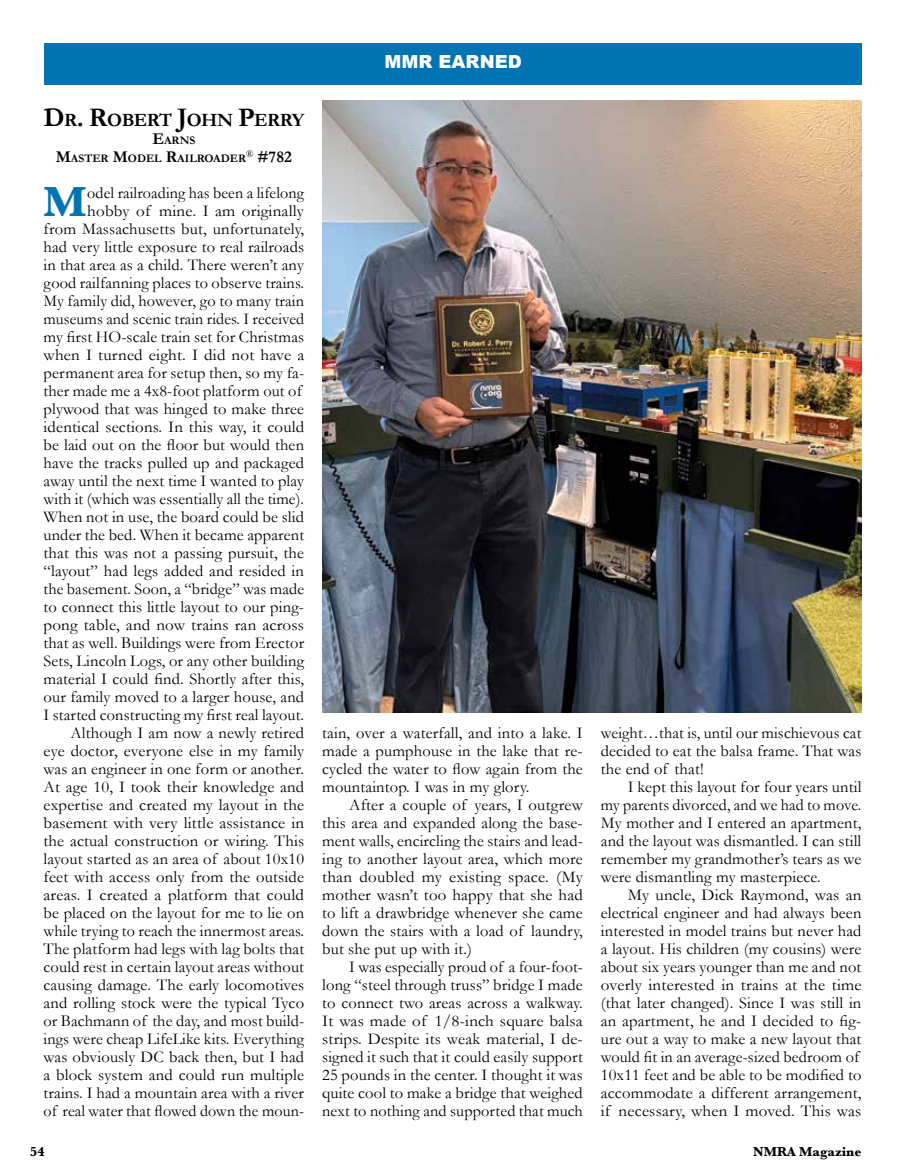
<style>
.page{position:relative;width:905px;height:1175px;background:#fff}
.page>*{position:absolute;margin:0;border:0;box-sizing:border-box;transform-origin:0 0}
.t1{font:700 43.65px "Baskerville";color:#0074b3}
.t2{font:700 18.9px "Garamond";letter-spacing:-.03em;color:#000}
.t3{font:900 18px "Arial";color:#fff}
.t4{font:16.5px/18px "Garamond";letter-spacing:.01em;color:#000;text-align:justify}
.t5{font:700 16.5px "Garamond";color:#000}
.t6{font:700 13.5px "Baskerville";color:#000}
.t7{font:700 11.55px/18px "Garamond";color:#000}
.s1{font-size:27px}
.s2{font-size:16.5px}
</style>
<div class="page">
<div style="left:44px;top:44px;width:817px;height:41px;background:#0074b3"></div>
<img style="left:322px;top:101px;width:539px;height:611px">
<p class="t2" style="left:44px;top:109px;width:262px"><span class="s1">D</span>R<span class="s1">. R</span>OBERT <span class="s1">J</span>OHN <span class="s1">P</span>ERRY</p>
<p class="t7" style="left:56px;top:131px;width:191px;text-indent:96px"><span class="s2">E</span>ARNS<br><span class="s2">M</span>ASTER <span class="s2">M</span>ODEL <span class="s2">R</span>AILROADER</p>
<p class="t5" style="left:246px;top:147px;width:47px"><sup>®</sup> #782</p>
<h1 class="t1" style="left:44px;top:171px;width:45px">M</h1>
<p class="t4" style="left:44px;top:184px;width:262px;text-align:right">odel railroading has been a lifelong hobby of mine. I am originally<br>from Massachusetts but, unfortunately, had very little exposure to real railroads in that area as a child. There weren’t any good railfanning places to observe trains.<br>My family did, however, go to many train museums and scenic train rides. I received my first HO-scale train set for Christmas when I turned eight. I did not have a permanent area for setup then, so my fa&shy;ther made me a 4x8-foot platform out of plywood that was hinged to make three identical sections. In this way, it could be laid out on the floor but would then have the tracks pulled up and packaged away until the next time I wanted to play with it (which was essentially all the time).<br>When not in use, the board could be slid under the bed. When it became apparent that this was not a passing pursuit, the “layout” had legs added and resided in the basement. Soon, a “bridge” was made to connect this little layout to our ping&shy;pong table, and now trains ran across that as well. Buildings were from Erector Sets, Lincoln Logs, or any other building material I could find. Shortly after this, our family moved to a larger house, and I started constructing my first real layout.<br>Although I am now a newly retired<br>eye doctor, everyone else in my family was an engineer in one form or another.<br>At age 10, I took their knowledge and expertise and created my layout in the basement with very little assistance in the actual construction or wiring. This layout started as an area of about 10x10 feet with access only from the outside areas. I created a platform that could be placed on the layout for me to lie on while trying to reach the innermost areas.<br>The platform had legs with lag bolts that could rest in certain layout areas without causing damage. The early locomotives and rolling stock were the typical Tyco or Bachmann of the day, and most build&shy;ings were cheap LifeLike kits. Everything was obviously DC back then, but I had a block system and could run multiple trains. I had a mountain area with a river of real water that flowed down the moun-</p>
<p class="t3" style="left:384px;top:49px;width:138px">MMR EARNED</p>
<p class="t4" style="left:322px;top:724px;width:262px">tain, over a waterfall, and into a lake. I made a pumphouse in the lake that re&shy;cycled the water to flow again from the mountaintop. I was in my glory.</p>
<p class="t4" style="left:322px;top:796px;width:262px;text-indent:27px">After a couple of years, I outgrew this area and expanded along the base&shy;ment walls, encircling the stairs and lead&shy;ing to another layout area, which more than doubled my existing space. (My mother wasn’t too happy that she had to lift a drawbridge whenever she came down the stairs with a load of laundry, but she put up with it.)</p>
<p class="t4" style="left:322px;top:958px;width:262px;text-indent:27px">I was especially proud of a four-foot&shy;long “steel through truss” bridge I made to connect two areas across a walkway.<br>It was made of 1/8-inch square balsa strips. Despite its weak material, I de&shy;signed it such that it could easily support 25 pounds in the center. I thought it was quite cool to make a bridge that weighed next to nothing and supported that much</p>
<p class="t4" style="left:600px;top:724px;width:262px">weight…that is, until our mischievous cat decided to eat the balsa frame. That was the end of that!</p>
<p class="t4" style="left:600px;top:778px;width:262px;text-indent:27px">I kept this layout for four years until my parents divorced, and we had to move.<br>My mother and I entered an apartment, and the layout was dismantled. I can still remember my grandmother’s tears as we were dismantling my masterpiece.</p>
<p class="t4" style="left:600px;top:886px;width:262px;text-align:left;text-indent:27px">My uncle, Dick Raymond, was an electrical engineer and had always been interested in model trains but never had a layout. His children (my cousins) were about six years younger than me and not overly interested in trains at the time (that later changed). Since I was still in an apartment, he and I decided to fig&shy;ure out a way to make a new layout that would fit in an average-sized bedroom of 10x11 feet and be able to be modified to accommodate a different arrangement, if necessary, when I moved. This was</p>
<p class="t6" style="left:30px;top:1142px;width:16px">54</p>
<p class="t6" style="left:753px;top:1142px;width:110px">NMRA Magazine</p>
</div>
